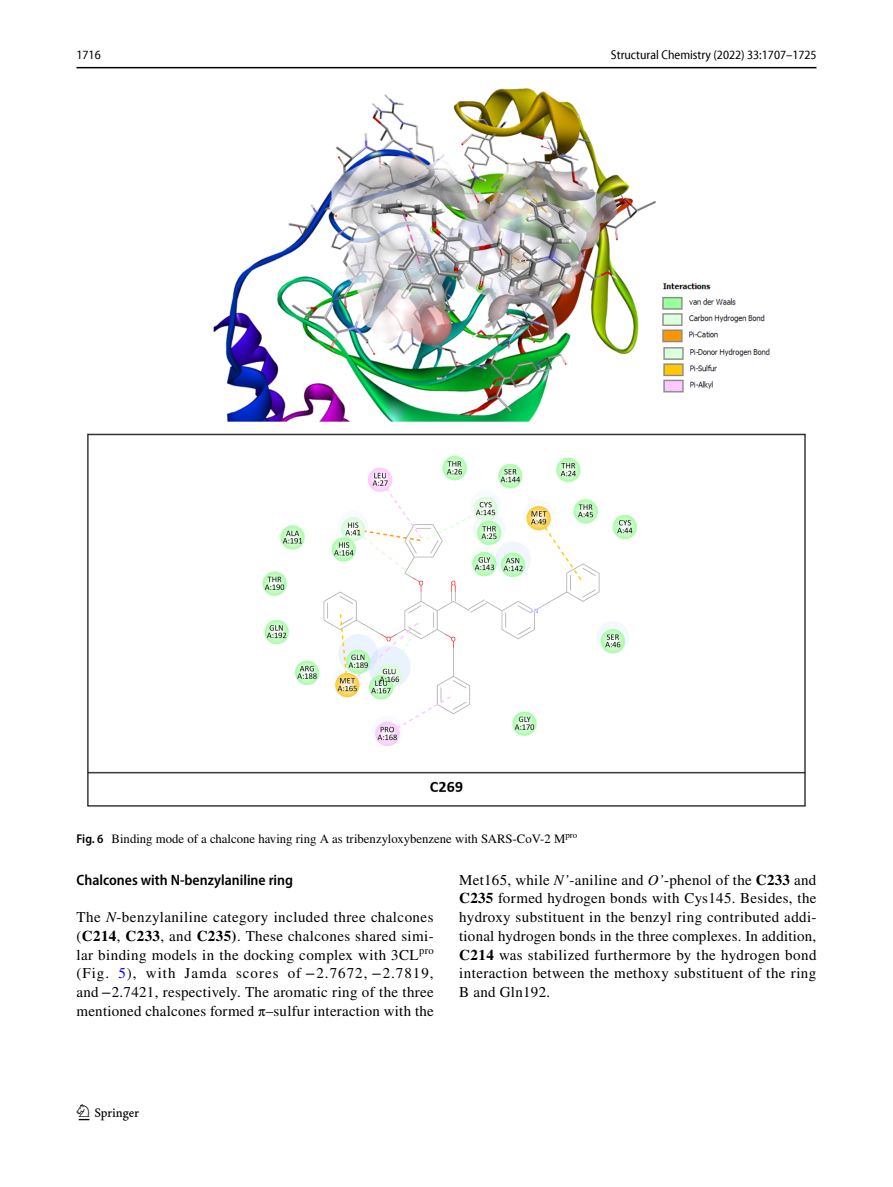
<style>
.page{position:relative;width:893px;height:1187px;background:#fff}
.page>*{position:absolute;margin:0;border:0;box-sizing:border-box;transform-origin:0 0}
.t1{font:22.5px "Springnew Regular 2";color:#000}
.t2{font:15px/18.8px "STIX";letter-spacing:.02em;color:#000;text-align:justify}
.t3{font:600 semi-condensed 15px "Myriad Pro";color:#000}
.t4{font:12.75px "STIX";color:#000}
.t5{font:semi-condensed 12.75px "Myriad Pro Unic";color:#000}
.s1{font-family:"Myriad Pro";font-weight:600;font-stretch:semi-condensed}
.s2{font-style:italic}
.s3{font-weight:700}
.s4{color:#00f}
</style>
<div class="page">
<hr style="left:77px;top:67px;width:739px;height:1px;background:#000">
<img style="left:87px;top:88px;width:719px;height:719px">
<p class="t5" style="left:77px;top:50px;width:26px">1716</p>
<p class="t5" style="left:611px;top:50px;width:207px">Structural Chemistry (2022) 33:1707–1725</p>
<p class="t4" style="left:77px;top:830px;width:502px"><span class="s1">Fig. 6</span> Binding mode of a chalcone having ring A as tribenzyloxybenzene with SARS-CoV-2 M<sup>pro</sup></p>
<p class="t3" style="left:77px;top:871px;width:218px">Chalcones with N‑benzylaniline ring</p>
<p class="t2" style="left:77px;top:908px;width:359px">The <span class="s2">N</span>-benzylaniline category included three chalcones (<span class="s3">C214</span>, <span class="s3">C233</span>, and <span class="s3">C235)</span>. These chalcones shared simi&shy;lar binding models in the docking complex with 3CL<sup>pro </sup>(Fig. <span class="s4">5</span>), with Jamda scores of −2.7672, −2.7819, and−2.7421, respectively. The aromatic ring of the three mentioned chalcones formed π–sulfur interaction with the</p>
<p class="t2" style="left:459px;top:871px;width:359px">Met165, while <span class="s2">N’</span>-aniline and <span class="s2">O’</span>-phenol of the <span class="s3">C233</span> and <span class="s3">C235</span> formed hydrogen bonds with Cys145. Besides, the hydroxy substituent in the benzyl ring contributed addi&shy;tional hydrogen bonds in the three complexes. In addition, <span class="s3">C214</span> was stabilized furthermore by the hydrogen bond interaction between the methoxy substituent of the ring B and Gln192.</p>
<h1 class="t1" style="left:79px;top:1104px;width:62px">1 3</h1>
</div>
